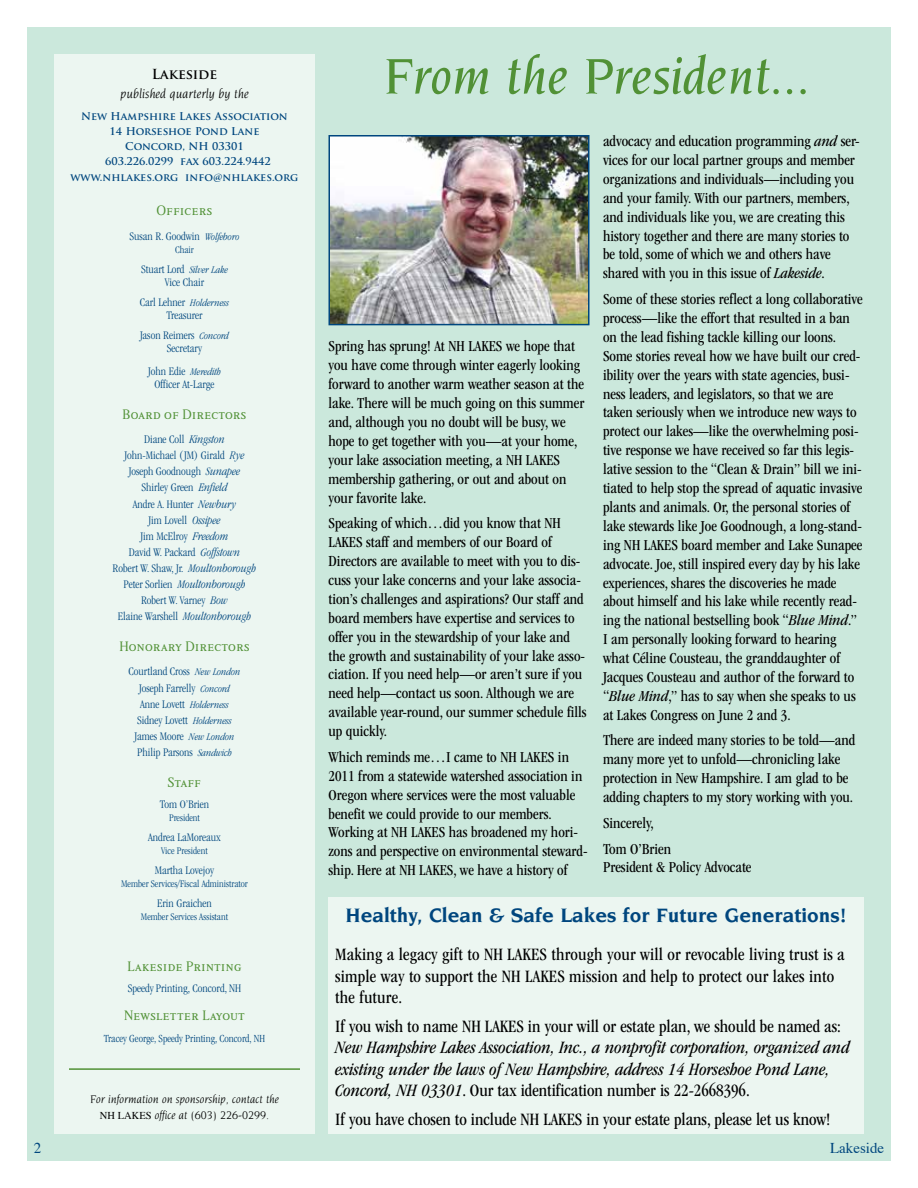
<style>
.page{position:relative;width:918px;height:1188px;background:#fff}
.page>*{position:absolute;margin:0;border:0;box-sizing:border-box;transform-origin:0 0}
.t1{font:italic 500 54px "Novarese Std";color:#519136}
.t2{font:700 21px "Novarese Std";color:#00467e}
.t3{font:condensed 18px/21.6px "ITC Garamond Std";letter-spacing:.01em;color:#000}
.t4{font:italic condensed 18px/21.6px "ITC Garamond Std";color:#000}
.t5{font:condensed 15.75px/18.9px "ITC Garamond Std";color:#000}
.t6{font:15px "Times";color:#00467e}
.t7{font:13.5px "Alita Small Caps";color:#519136}
.t8{font:italic 13.5px "Novarese Std";color:#000}
.t9{font:700 13.5px "Trajan Pro";color:#000}
.t10{font:300 condensed 12px/16px "ITC Garamond Std";color:#00467e;text-align:center}
.t11{font:italic 12px/16px "Novarese Std";color:#000;text-align:center}
.t12{font:300 condensed 11.25px "ITC Garamond Std";color:#00467e}
.t13{font:700 10.5px "Trajan Pro";color:#00467e}
.t14{font:300 condensed 10.5px "ITC Garamond Std";color:#00467e}
.s1{font-style:italic;font-size:10.5px}
.s2{font-style:italic}
.s3{font-family:"Times";font-style:normal;font-size:10.5px}
.s4{font-style:normal}
</style>
<div class="page">
<div style="left:27px;top:27px;width:864px;height:1134px;background:#cbe8dc"></div>
<div style="left:54px;top:54px;width:261px;height:1080px;background:#ecf6f1"></div>
<hr style="left:69px;top:1068px;width:231px;height:2px;background:#519136">
<div style="left:329px;top:898px;width:535px;height:236px;background:#ecf6f1"></div>
<img style="left:331px;top:138px;width:256px;height:184px">
<div style="left:328px;top:135px;width:262px;height:190px;border:2px solid #00467e"></div>
<p class="t9" style="left:152px;top:66px;width:67px">Lakeside</p>
<p class="t8" style="left:120px;top:86px;width:130px">published quarterly by the</p>
<p class="t13" style="left:81px;top:110px;width:208px">New Hampshire Lakes Association</p>
<p class="t13" style="left:110px;top:125px;width:151px">14 Horseshoe Pond Lane</p>
<p class="t13" style="left:125px;top:140px;width:120px">Concord, NH 03301</p>
<p class="t13" style="left:105px;top:155px;width:167px">603.226.0299 fax 603.224.9442</p>
<p class="t13" style="left:71px;top:170px;width:229px">www.nhlakes.org info@nhlakes.org</p>
<p class="t7" style="left:156px;top:203px;width:58px">Officers</p>
<p class="t10" style="left:129px;top:228px;width:112px">Susan R. Goodwin <span class="s1">Wolfeboro</span></p>
<p class="t14" style="left:175px;top:244px;width:20px">Chair</p>
<p class="t10" style="left:141px;top:263px;width:88px;line-height:13px">Stuart Lord <span class="s1">Silver Lake<br></span>Vice Chair</p>
<p class="t10" style="left:140px;top:296px;width:91px;line-height:13px">Carl Lehner <span class="s1">Holderness<br></span>Treasurer</p>
<p class="t10" style="left:140px;top:329px;width:90px;line-height:13px">Jason Reimers <span class="s1">Concord<br></span>Secretary</p>
<p class="t10" style="left:148px;top:365px;width:74px;line-height:13px">John Edie <span class="s1">Meredith<br></span>Officer At-Large</p>
<p class="t7" style="left:123px;top:406px;width:125px">Board of Directors</p>
<p class="t10" style="left:113px;top:431px;width:145px">Diane Coll <span class="s2">Kingston<br></span>John-Michael (JM) Girald <span class="s2">Rye<br></span>Joseph Goodnough <span class="s2">Sunapee<br></span>Shirley Green <span class="s2">Enfield<br></span>Andre A. Hunter <span class="s2">Newbury<br></span>Jim Lovell <span class="s2">Ossipee<br></span>Jim McElroy <span class="s2">Freedom<br></span>David W. Packard <span class="s2">Goffstown<br></span>Robert W. Shaw, Jr. <span class="s2">Moultonborough<br></span>Peter Sorlien <span class="s2">Moultonborough<br></span>Robert W. Varney <span class="s2">Bow<br></span>Elaine Warshell <span class="s2">Moultonborough</span></p>
<p class="t7" style="left:119px;top:638px;width:132px">Honorary Directors</p>
<p class="t10" style="left:129px;top:664px;width:113px">Courtland Cross <span class="s1">New London<br></span>Joseph Farrelly <span class="s1">Concord<br></span>Anne Lovett <span class="s1">Holderness<br></span>Sidney Lovett <span class="s1">Holderness<br></span>James Moore <span class="s1">New London<br></span>Philip Parsons <span class="s1">Sandwich</span></p>
<p class="t7" style="left:168px;top:774px;width:35px">Staff</p>
<p class="t10" style="left:160px;top:797px;width:51px">Tom O’Brien</p>
<p class="t14" style="left:169px;top:812px;width:32px">President</p>
<p class="t10" style="left:148px;top:829px;width:74px">Andrea LaMoreaux</p>
<p class="t14" style="left:161px;top:845px;width:48px">Vice President</p>
<p class="t10" style="left:155px;top:862px;width:61px">Martha Lovejoy</p>
<p class="t14" style="left:121px;top:878px;width:128px">Member Services/Fiscal Administrator</p>
<p class="t10" style="left:157px;top:895px;width:56px">Erin Graichen</p>
<p class="t14" style="left:141px;top:911px;width:89px">Member Services Assistant</p>
<p class="t7" style="left:127px;top:958px;width:116px">Lakeside Printing</p>
<p class="t10" style="left:128px;top:981px;width:115px">Speedy Printing, Concord, NH</p>
<p class="t7" style="left:124px;top:1007px;width:122px">Newsletter Layout</p>
<p class="t12" style="left:104px;top:1032px;width:163px">Tracey George, Speedy Printing, Concord, NH</p>
<p class="t11" style="left:90px;top:1091px;width:190px">For information on sponsorship, contact the<br><span class="s3">NH Lakes</span> office at (603) 226-0299.</p>
<h1 class="t1" style="left:383px;top:46px;width:429px">From the President...</h1>
<p class="t5" style="left:329px;top:337px;width:257px">Spring has sprung! At NH LAKES we hope that you have come through winter eagerly looking forward to another warm weather season at the lake. There will be much going on this summer and, although you no doubt will be busy, we hope to get together with you—at your home, your lake association meeting, a NH LAKES membership gathering, or out and about on your favorite lake.</p>
<p class="t5" style="left:329px;top:514px;width:260px">Speaking of which…did you know that NH LAKES staff and members of our Board of Directors are available to meet with you to dis&shy;cuss your lake concerns and your lake associa&shy;tion’s challenges and aspirations? Our staff and board members have expertise and services to offer you in the stewardship of your lake and the growth and sustainability of your lake asso&shy;ciation. If you need help—or aren’t sure if you need help—contact us soon. Although we are available year-round, our summer schedule fills up quickly.</p>
<p class="t5" style="left:329px;top:747px;width:261px">Which reminds me…I came to NH LAKES in 2011 from a statewide watershed association in Oregon where services were the most valuable benefit we could provide to our members.<br>Working at NH LAKES has broadened my hori&shy;zons and perspective on environmental steward&shy;ship. Here at NH LAKES, we have a history of</p>
<p class="t5" style="left:603px;top:132px;width:258px">advocacy and education programming <span class="s2">and</span> ser&shy;vices for our local partner groups and member organizations and individuals—including you and your family. With our partners, members, and individuals like you, we are creating this history together and there are many stories to be told, some of which we and others have shared with you in this issue of <span class="s2">Lakeside</span>.</p>
<p class="t5" style="left:603px;top:290px;width:261px">Some of these stories reflect a long collaborative process—like the effort that resulted in a ban on the lead fishing tackle killing our loons.<br>Some stories reveal how we have built our cred&shy;ibility over the years with state agencies, busi&shy;ness leaders, and legislators, so that we are taken seriously when we introduce new ways to protect our lakes—like the overwhelming posi&shy;tive response we have received so far this legis&shy;lative session to the “Clean &amp; Drain” bill we ini&shy;tiated to help stop the spread of aquatic invasive plants and animals. Or, the personal stories of lake stewards like Joe Goodnough, a long-stand&shy;ing NH LAKES board member and Lake Sunapee advocate. Joe, still inspired every day by his lake experiences, shares the discoveries he made about himself and his lake while recently read&shy;ing the national bestselling book “<span class="s2">Blue Mind</span>.” I am personally looking forward to hearing what Céline Cousteau, the granddaughter of Jacques Cousteau and author of the forward to “<span class="s2">Blue Mind</span>,” has to say when she speaks to us at Lakes Congress on June 2 and 3.</p>
<p class="t5" style="left:603px;top:731px;width:254px">There are indeed many stories to be told—and many more yet to unfold—chronicling lake protection in New Hampshire. I am glad to be adding chapters to my story working with you.</p>
<p class="t5" style="left:603px;top:810px;width:70px;line-height:25.7px">Sincerely,<br>Tom O’Brien</p>
<p class="t5" style="left:603px;top:858px;width:150px">President &amp; Policy Advocate</p>
<h2 class="t2" style="left:346px;top:904px;width:503px">Healthy, Clean &amp; Safe Lakes for Future Generations!</h2>
<p class="t3" style="left:335px;top:944px;width:511px">Making a legacy gift to NH LAKES through your will or revocable living trust is a simple way to support the NH LAKES mission and help to protect our lakes into the future.</p>
<p class="t3" style="left:335px;top:1015px;width:507px">If you wish to name NH LAKES in your will or estate plan, we should be named as:</p>
<p class="t4" style="left:335px;top:1037px;width:516px">New Hampshire Lakes Association, Inc., a nonprofit corporation, organized and existing under the laws of New Hampshire, address 14 Horseshoe Pond Lane,<br>Concord, NH 03301<span class="s4">. Our tax identification number is 22-2668396.</span></p>
<p class="t3" style="left:335px;top:1108px;width:497px">If you have chosen to include NH LAKES in your estate plans, please let us know!</p>
<p class="t6" style="left:34px;top:1134px;width:9px">2</p>
<p class="t6" style="left:830px;top:1134px;width:56px">Lakeside</p>
</div>
